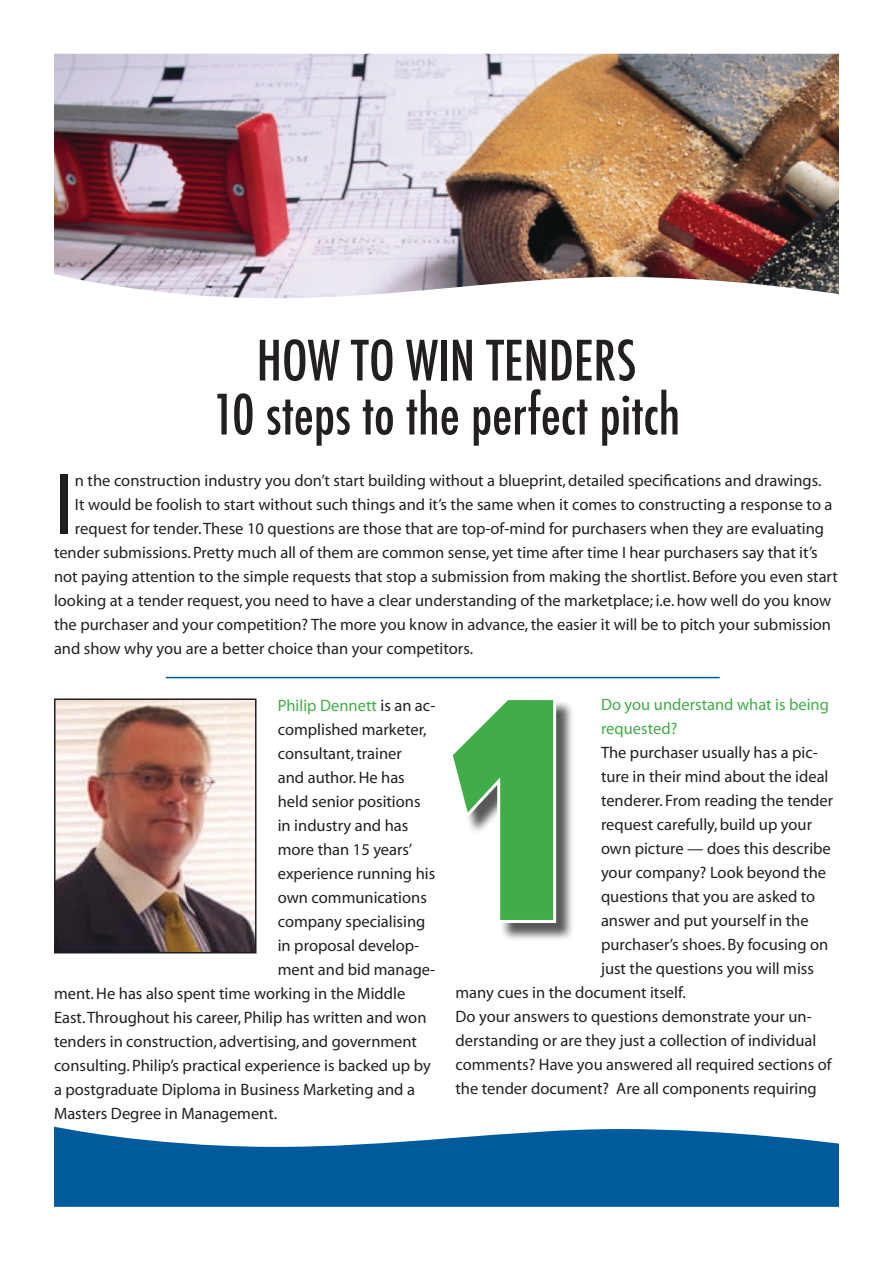
<style>
.page{position:relative;width:893px;height:1263px;background:#fff}
.page>*{position:absolute;margin:0;border:0;box-sizing:border-box;transform-origin:0 0}
.t1{font:900 315px "Frutiger";color:#41ad49;scale:.67 1}
.t2{font:87.75px "Myriad MM 400 600";color:#231f20}
.t3{font:500 condensed 54px/54px "Futura";color:#231f20;text-align:center}
.t4{font:16.5px "Myriad MM 400 600";color:#231f20}
.t5{font:16.5px/24px "Myriad MM 400 600";color:#41ad49}
.s1{color:#231f20}
</style>
<div class="page">
<img style="left:54px;top:54px;width:785px;height:245px">
<svg style="left:54px;top:1126px;width:785px;height:81px;background:#2472ab"></svg>
<div style="left:452px;top:699px;width:123px;height:243px;background:#231f20;opacity:.75"></div>
<svg style="left:452px;top:699px;width:107px;height:227px"></svg>
<img style="left:57px;top:701px;width:196px;height:249px">
<div style="left:54px;top:698px;width:202px;height:255px;border:2px solid #231f20"></div>
<hr style="left:166px;top:677px;width:554px;height:1px;background:#005aaa">
<h3 class="t3" style="left:213px;top:334px;width:469px">HOW TO WIN TENDERS<br>10 steps to the perfect pitch</h3>
<h2 class="t2" style="left:54px;top:462px;width:22px">I</h2>
<p class="t4" style="left:75px;top:472px;width:748px">n the construction industry you don’t start building without a blueprint, detailed specifications and drawings.</p>
<p class="t4" style="left:75px;top:496px;width:759px">It would be foolish to start without such things and it’s the same when it comes to constructing a response to a</p>
<p class="t4" style="left:75px;top:520px;width:750px">request for tender. These 10 questions are those that are top-of-mind for purchasers when they are evaluating</p>
<p class="t4" style="left:54px;top:544px;width:765px">tender submissions. Pretty much all of them are common sense, yet time after time I hear purchasers say that it’s</p>
<p class="t4" style="left:54px;top:568px;width:785px">not paying attention to the simple requests that stop a submission from making the shortlist. Before you even start</p>
<p class="t4" style="left:54px;top:592px;width:779px">looking at a tender request, you need to have a clear understanding of the marketplace; i.e. how well do you know</p>
<p class="t4" style="left:54px;top:616px;width:779px">the purchaser and your competition? The more you know in advance, the easier it will be to pitch your submission</p>
<p class="t4" style="left:54px;top:640px;width:421px">and show why you are a better choice than your competitors.</p>
<p class="t5" style="left:278px;top:694px;width:159px">Philip Dennett <span class="s1">is an ac-</span></p>
<p class="t4" style="left:278px;top:721px;width:150px">complished marketer,</p>
<p class="t4" style="left:278px;top:745px;width:126px">consultant, trainer</p>
<p class="t4" style="left:278px;top:769px;width:129px">and author. He has</p>
<p class="t4" style="left:278px;top:793px;width:144px">held senior positions</p>
<p class="t4" style="left:278px;top:817px;width:132px">in industry and has</p>
<p class="t4" style="left:278px;top:841px;width:136px">more than 15 years’</p>
<p class="t4" style="left:278px;top:865px;width:159px">experience running his</p>
<p class="t4" style="left:278px;top:889px;width:151px">own communications</p>
<p class="t4" style="left:278px;top:913px;width:149px">company specialising</p>
<p class="t4" style="left:278px;top:937px;width:143px">in proposal develop-</p>
<p class="t4" style="left:278px;top:961px;width:159px">ment and bid manage-</p>
<p class="t4" style="left:54px;top:985px;width:353px">ment. He has also spent time working in the Middle</p>
<p class="t4" style="left:54px;top:1009px;width:374px">East. Throughout his career, Philip has written and won</p>
<p class="t4" style="left:54px;top:1033px;width:365px">tenders in construction, advertising, and government</p>
<p class="t4" style="left:54px;top:1057px;width:378px">consulting. Philip’s practical experience is backed up by</p>
<p class="t4" style="left:54px;top:1081px;width:362px">a postgraduate Diploma in Business Marketing and a</p>
<p class="t4" style="left:54px;top:1105px;width:225px">Masters Degree in Management.</p>
<p class="t5" style="left:601px;top:693px;width:229px">Do you understand what is being requested?</p>
<p class="t4" style="left:601px;top:744px;width:218px">The purchaser usually has a pic-</p>
<p class="t4" style="left:601px;top:768px;width:229px">ture in their mind about the ideal</p>
<p class="t4" style="left:601px;top:792px;width:234px">tenderer. From reading the tender</p>
<p class="t4" style="left:601px;top:816px;width:213px">request carefully, build up your</p>
<p class="t4" style="left:601px;top:840px;width:231px">own picture — does this describe</p>
<p class="t4" style="left:601px;top:864px;width:227px">your company? Look beyond the</p>
<p class="t4" style="left:601px;top:888px;width:216px">questions that you are asked to</p>
<p class="t4" style="left:601px;top:912px;width:209px">answer and put yourself in the</p>
<p class="t4" style="left:601px;top:936px;width:229px">purchaser’s shoes. By focusing on</p>
<p class="t4" style="left:601px;top:960px;width:214px">just the questions you will miss</p>
<p class="t4" style="left:455px;top:984px;width:232px">many cues in the document itself.</p>
<p class="t4" style="left:455px;top:1008px;width:358px">Do your answers to questions demonstrate your un-</p>
<p class="t4" style="left:455px;top:1032px;width:362px">derstanding or are they just a collection of individual</p>
<p class="t4" style="left:455px;top:1056px;width:378px">comments? Have you answered all required sections of</p>
<p class="t4" style="left:455px;top:1080px;width:363px">the tender document? Are all components requiring</p>
<h1 class="t1" style="left:455px;top:617px;width:164px">1</h1>
</div>
